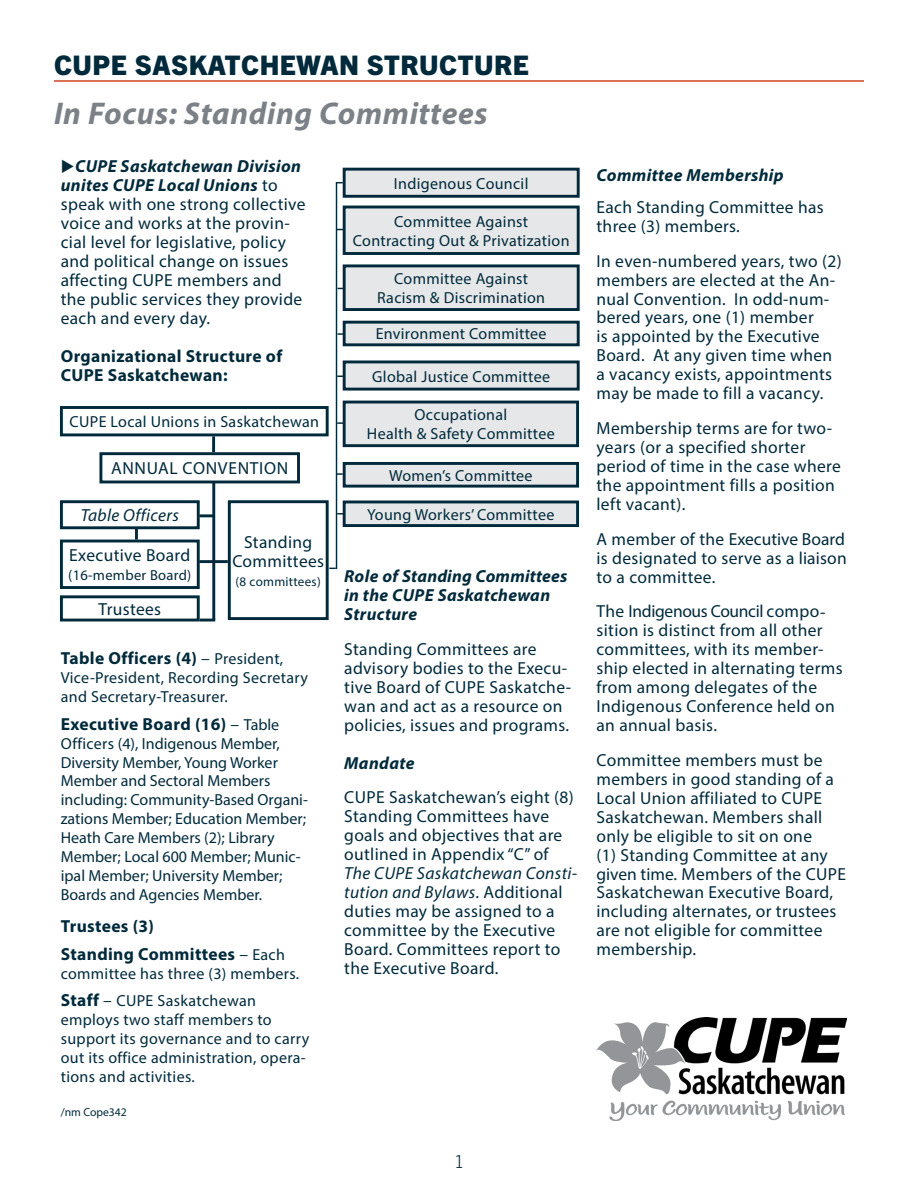
<style>
.page{position:relative;width:918px;height:1188px;background:#fff}
.page>*{position:absolute;margin:0;border:0;box-sizing:border-box;transform-origin:0 0}
.t1{font:italic 700 31.5px "Myriad Pro";letter-spacing:.02em;color:#7b8186}
.t2{font:800 27px "Trade Gothic Next LT Pro";letter-spacing:.02em;color:#002a3b}
.t3{font:300 18px "Trade Gothic Next LT Pro";color:#002a3b}
.t4{font:17.4px/18.9px "Myriad Pro";letter-spacing:.02em;color:#002a3b}
.t5{font:700 17.4px/18.9px "Myriad Pro";letter-spacing:.02em;color:#002a3b}
.t6{font:italic 700 17.4px/18.9px "Myriad Pro";letter-spacing:.02em;color:#002a3b}
.t7{font:17.4px "Myriad Pro";letter-spacing:.04em;color:#002a3b}
.t8{font:italic 17.4px "Myriad Pro";letter-spacing:.02em;color:#002a3b}
.t9{font:16.05px/18.9px "Myriad Pro";letter-spacing:.02em;color:#002a3b;text-align:center}
.t10{font:16.05px/18.9px "Myriad Pro";color:#002a3b}
.t11{font:14.55px "Myriad Pro";letter-spacing:.02em;color:#002a3b}
.t12{font:13.05px "Myriad Pro";letter-spacing:.02em;color:#002a3b}
.t13{font:11.7px "Myriad Pro";color:#002a3b}
.s1{font-weight:700;font-style:italic}
.s2{font-weight:400}
.s3{font-weight:400;font-size:16.05px}
.s4{font-weight:700;font-size:17.4px}
.s5{font-size:17.4px}
.s6{font-style:italic}
</style>
<div class="page">
<div style="left:60px;top:540px;width:140px;height:49px;border:3px solid #002a3b"></div>
<div style="left:60px;top:595px;width:140px;height:26px;border:3px solid #002a3b"></div>
<div style="left:228px;top:500px;width:101px;height:120px;border:3px solid #002a3b"></div>
<div style="left:60px;top:500px;width:140px;height:29px;border:3px solid #002a3b"></div>
<hr style="left:199px;top:514px;width:15px;height:3px;background:#002a3b">
<hr style="left:212px;top:481px;width:3px;height:139px;background:#002a3b">
<div style="left:99px;top:452px;width:201px;height:31px;border:3px solid #002a3b"></div>
<hr style="left:199px;top:560px;width:29px;height:3px;background:#002a3b">
<svg style="left:135px;top:527px;width:3px;height:13px"></svg>
<hr style="left:212px;top:436px;width:3px;height:16px;background:#002a3b">
<div style="left:60px;top:406px;width:269px;height:30px;border:3px solid #002a3b"></div>
<div style="left:344px;top:169px;width:234px;height:27px;background:#e6e7e8"></div>
<div style="left:343px;top:168px;width:237px;height:30px;border:3px solid #002a3b"></div>
<div style="left:344px;top:207px;width:234px;height:47px;background:#e6e7e8"></div>
<div style="left:343px;top:206px;width:237px;height:49px;border:3px solid #002a3b"></div>
<div style="left:344px;top:266px;width:234px;height:44px;background:#e6e7e8"></div>
<div style="left:343px;top:264px;width:237px;height:47px;border:3px solid #002a3b"></div>
<div style="left:344px;top:322px;width:234px;height:23px;background:#e6e7e8"></div>
<div style="left:343px;top:321px;width:237px;height:25px;border:3px solid #002a3b"></div>
<div style="left:344px;top:402px;width:234px;height:44px;background:#e6e7e8"></div>
<div style="left:343px;top:401px;width:236px;height:46px;border:3px solid #002a3b"></div>
<div style="left:344px;top:463px;width:234px;height:23px;background:#e6e7e8"></div>
<div style="left:343px;top:462px;width:236px;height:26px;border:3px solid #002a3b"></div>
<div style="left:344px;top:362px;width:234px;height:27px;background:#e6e7e8"></div>
<div style="left:343px;top:361px;width:237px;height:30px;border:3px solid #002a3b"></div>
<div style="left:344px;top:502px;width:234px;height:24px;background:#e6e7e8"></div>
<div style="left:343px;top:501px;width:236px;height:26px;border:3px solid #002a3b"></div>
<svg style="left:200px;top:619px;width:15px;height:2px"></svg>
<hr style="left:336px;top:182px;width:1px;height:387px;background:#002a3b">
<svg style="left:337px;top:473px;width:6px;height:2px"></svg>
<svg style="left:337px;top:333px;width:6px;height:2px"></svg>
<svg style="left:337px;top:422px;width:6px;height:2px"></svg>
<hr style="left:54px;top:80px;width:810px;height:2px;background:#d1461f">
<img style="left:597px;top:1017px;width:250px;height:103px">
<h2 class="t2" style="left:54px;top:46px;width:476px">CUPE SASKATCHEWAN STRUCTURE</h2>
<h1 class="t1" style="left:54px;top:93px;width:435px">In Focus: Standing Committees</h1>
<p class="t4" style="left:61px;top:157px;width:246px">◆<span class="s1">CUPE Saskatchewan Division unites CUPE Local Unions</span> to speak with one strong collective voice and works at the provin&shy;cial level for legislative, policy and political change on issues affecting CUPE members and the public services they provide each and every day.</p>
<p class="t5" style="left:61px;top:346px;width:223px">Organizational Structure of<br>CUPE Saskatchewan:</p>
<p class="t9" style="left:70px;top:412px;width:251px">CUPE Local Unions in Saskatchewan</p>
<p class="t7" style="left:111px;top:458px;width:179px">ANNUAL CONVENTION</p>
<p class="t8" style="left:81px;top:505px;width:100px">Table Officers</p>
<p class="t4" style="left:69px;top:546px;width:123px">Executive Board</p>
<p class="t11" style="left:68px;top:566px;width:125px">(16-member Board)</p>
<p class="t4" style="left:98px;top:599px;width:64px">Trustees</p>
<p class="t4" style="left:232px;top:532px;width:93px;text-align:center">Standing<br>Committees</p>
<p class="t12" style="left:236px;top:573px;width:87px">(8 committees)</p>
<p class="t5" style="left:61px;top:648px;width:224px">Table Officers (4) <span class="s2">–</span> <span class="s3">President,</span></p>
<p class="t9" style="left:61px;top:668px;width:249px;text-align:left">Vice-President, Recording Secretary and Secretary-Treasurer.</p>
<p class="t5" style="left:61px;top:714px;width:220px">Executive Board (16) <span class="s2">–</span> <span class="s3">Table</span></p>
<p class="t10" style="left:61px;top:734px;width:249px">Officers (4), Indigenous Member,<br>Diversity Member, Young Worker<br>Member and Sectoral Members including: Community-Based Organi&shy;zations Member; Education Member;<br>Heath Care Members (2); Library<br>Member; Local 600 Member; Munic&shy;ipal Member; University Member;<br>Boards and Agencies Member.</p>
<p class="t5" style="left:61px;top:912px;width:226px;line-height:27.6px">Trustees (3)<br>Standing Committees <span class="s2">–</span> <span class="s3">Each</span></p>
<p class="t9" style="left:61px;top:959px;width:240px;line-height:27.6px;text-align:left">committee has three (3) members.<br><span class="s4">Staff</span> <span class="s5">–</span> CUPE Saskatchewan</p>
<p class="t9" style="left:61px;top:1010px;width:250px;text-align:left">employs two staff members to support its governance and to carry out its office administration, opera&shy;tions and activities.</p>
<p class="t13" style="left:61px;top:1105px;width:68px">/nm Cope342</p>
<p class="t9" style="left:394px;top:174px;width:136px">Indigenous Council</p>
<p class="t9" style="left:353px;top:211px;width:218px">Committee Against<br>Contracting Out &amp; Privatization</p>
<p class="t9" style="left:377px;top:269px;width:170px">Committee Against<br>Racism &amp; Discrimination</p>
<p class="t9" style="left:376px;top:324px;width:172px">Environment Committee</p>
<p class="t9" style="left:372px;top:366px;width:179px">Global Justice Committee</p>
<p class="t9" style="left:367px;top:405px;width:189px">Occupational<br>Health &amp; Safety Committee</p>
<p class="t9" style="left:389px;top:466px;width:145px">Women’s Committee</p>
<p class="t9" style="left:367px;top:505px;width:189px">Young Workers’ Committee</p>
<p class="t6" style="left:344px;top:566px;width:225px">Role of Standing Committees in the CUPE Saskatchewan<br>Structure</p>
<p class="t4" style="left:344px;top:639px;width:229px">Standing Committees are advisory bodies to the Execu&shy;tive Board of CUPE Saskatche&shy;wan and act as a resource on policies, issues and programs.</p>
<p class="t6" style="left:344px;top:753px;width:72px">Mandate</p>
<p class="t4" style="left:344px;top:788px;width:231px">CUPE Saskatchewan’s eight (8)<br>Standing Committees have goals and objectives that are outlined in Appendix “C” of</p>
<p class="t4" style="left:344px;top:864px;width:235px"><span class="s6">The CUPE Saskatchewan Consti&shy;tution and Bylaws</span>. Additional duties may be assigned to a committee by the Executive<br>Board. Committees report to the Executive Board.</p>
<p class="t3" style="left:454px;top:1149px;width:12px">1</p>
<p class="t6" style="left:597px;top:165px;width:189px">Committee Membership</p>
<p class="t4" style="left:597px;top:197px;width:229px">Each Standing Committee has three (3) members.</p>
<p class="t4" style="left:597px;top:251px;width:247px">In even-numbered years, two (2) members are elected at the An&shy;nual Convention. In odd-num&shy;bered years, one (1) member<br>is appointed by the Executive<br>Board. At any given time when a vacancy exists, appointments may be made to fill a vacancy.</p>
<p class="t4" style="left:597px;top:419px;width:246px">Membership terms are for two&shy;years (or a specified shorter period of time in the case where the appointment fills a position left vacant).</p>
<p class="t4" style="left:597px;top:529px;width:252px;text-align:justify">A member of the Executive Board is designated to serve as a liaison to a committee.</p>
<p class="t4" style="left:597px;top:602px;width:248px">The Indigenous Council compo&shy;sition is distinct from all other committees, with its member&shy;ship elected in alternating terms from among delegates of the<br>Indigenous Conference held on an annual basis.</p>
<p class="t4" style="left:597px;top:750px;width:251px">Committee members must be members in good standing of a<br>Local Union affiliated to CUPE<br>Saskatchewan. Members shall only be eligible to sit on one<br>(1) Standing Committee at any given time. Members of the CUPE<br>Saskatchewan Executive Board, including alternates, or trustees are not eligible for committee membership.</p>
</div>
